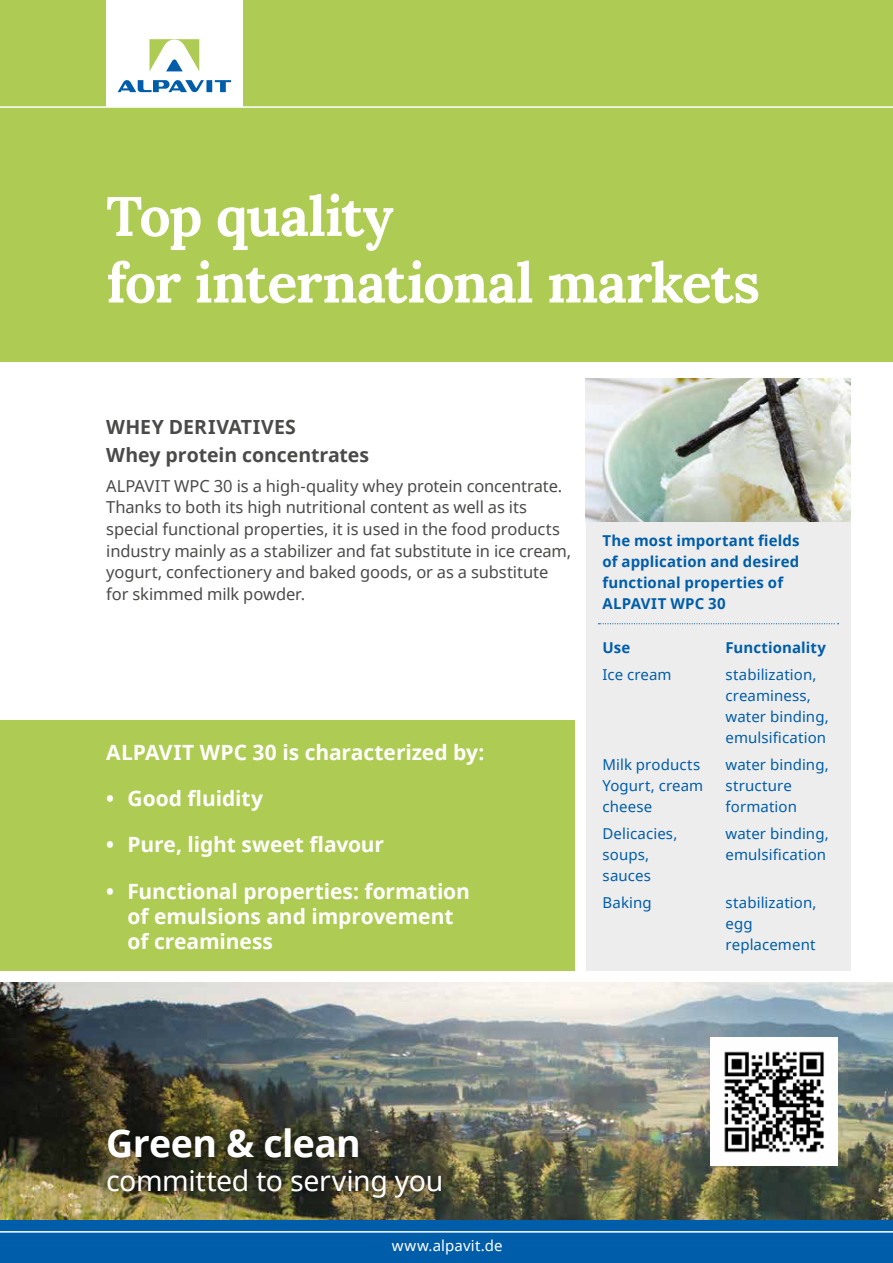
<style>
.page{position:relative;width:893px;height:1263px;background:#fff}
.page>*{position:absolute;margin:0;border:0;box-sizing:border-box;transform-origin:0 0}
.t1{font:700 55.5px/66.6px "Lora";letter-spacing:-.02em;color:#fff}
.t2{font:700 37.5px "Noto Sans";letter-spacing:-.015em;color:#fff}
.t3{font:28.5px "Noto Sans";letter-spacing:-.015em;color:#fff}
.t4{font:700 21px/25.2px "Noto Sans";letter-spacing:-.005em;color:#fff}
.t5{font:700 19.5px/28px "Noto Sans";letter-spacing:-.005em;color:#4a4a49}
.t6{font:16.5px/21.6px "Noto Sans";letter-spacing:-.005em;color:#4a4a49}
.t7{font:15px/21px "Noto Sans";letter-spacing:.01em;color:#005da9}
.t8{font:700 15px/21px "Noto Sans";letter-spacing:.005em;color:#005da9}
.t9{font:15px "Noto Sans";letter-spacing:.01em;color:#fff}
</style>
<div class="page">
<img style="left:0;top:982px;width:893px;height:238px">
<div style="left:0;top:0;width:893px;height:361px;background:#aecc53"></div>
<hr style="left:0;top:106px;width:893px;height:2px;background:#fff">
<div style="left:106px;top:0;width:136px;height:107px;background:#fff"></div>
<svg style="left:118px;top:80px;width:113px;height:12px"></svg>
<svg style="left:150px;top:39px;width:49px;height:32px"></svg>
<div style="left:0;top:1220px;width:893px;height:43px;background:#005da9"></div>
<hr style="left:0;top:1231px;width:893px;height:1px;background:#fff">
<div style="left:0;top:720px;width:574px;height:250px;background:#aecc53"></div>
<div style="left:586px;top:515px;width:264px;height:455px;background:#ededed"></div>
<img style="left:586px;top:378px;width:264px;height:143px">
<div style="left:99px;top:1119px;width:352px;height:88px;background:#000;opacity:.75"></div>
<svg style="left:598px;top:623px;width:241px;height:1px"></svg>
<img style="left:710px;top:1037px;width:128px;height:128px">
<h1 class="t1" style="left:106px;top:182px;width:655px">Top quality<br>for international markets</h1>
<p class="t5" style="left:106px;top:412px;width:265px">WHEY DERIVATIVES<br>Whey protein concentrates</p>
<p class="t6" style="left:106px;top:475px;width:467px">ALPAVIT WPC 30 is a high-quality whey protein concentrate.<br>Thanks to both its high nutritional content as well as its special functional properties, it is used in the food products industry mainly as a stabilizer and fat substitute in ice cream, yogurt, confectionery and baked goods, or as a substitute for skimmed milk powder.</p>
<p class="t4" style="left:106px;top:739px;width:380px">ALPAVIT WPC 30 is characterized by:</p>
<p class="t4" style="left:106px;top:785px;width:158px">• Good fluidity</p>
<p class="t4" style="left:106px;top:832px;width:279px">• Pure, light sweet flavour</p>
<p class="t4" style="left:128px;top:878px;width:344px;text-indent:-21px">• Functional properties: formation of emulsions and improvement of creaminess</p>
<p class="t8" style="left:602px;top:530px;width:199px">The most important fields of application and desired functional properties of<br>ALPAVIT WPC 30</p>
<p class="t8" style="left:602px;top:637px;width:29px">Use</p>
<p class="t8" style="left:725px;top:637px;width:102px">Functionality</p>
<p class="t7" style="left:602px;top:664px;width:71px">Ice cream</p>
<p class="t7" style="left:725px;top:664px;width:105px">stabilization, creaminess, water binding, emulsification</p>
<p class="t7" style="left:602px;top:754px;width:99px">Milk products</p>
<p class="t7" style="left:725px;top:754px;width:105px">water binding,</p>
<p class="t7" style="left:602px;top:775px;width:102px">Yogurt, cream</p>
<p class="t7" style="left:725px;top:775px;width:68px">structure</p>
<p class="t7" style="left:602px;top:796px;width:51px">cheese</p>
<p class="t7" style="left:725px;top:796px;width:73px">formation</p>
<p class="t7" style="left:602px;top:823px;width:76px">Delicacies,</p>
<p class="t7" style="left:725px;top:823px;width:105px">water binding,</p>
<p class="t7" style="left:602px;top:844px;width:48px">soups,</p>
<p class="t7" style="left:725px;top:844px;width:102px">emulsification</p>
<p class="t7" style="left:602px;top:862px;width:51px;line-height:27px">sauces<br>Baking</p>
<p class="t7" style="left:725px;top:892px;width:92px">stabilization, egg replacement</p>
<h2 class="t2" style="left:106px;top:1116px;width:256px">Green &amp; clean</h2>
<h3 class="t3" style="left:106px;top:1161px;width:339px">committed to serving you</h3>
<p class="t9" style="left:392px;top:1235px;width:112px">www.alpavit.de</p>
</div>
